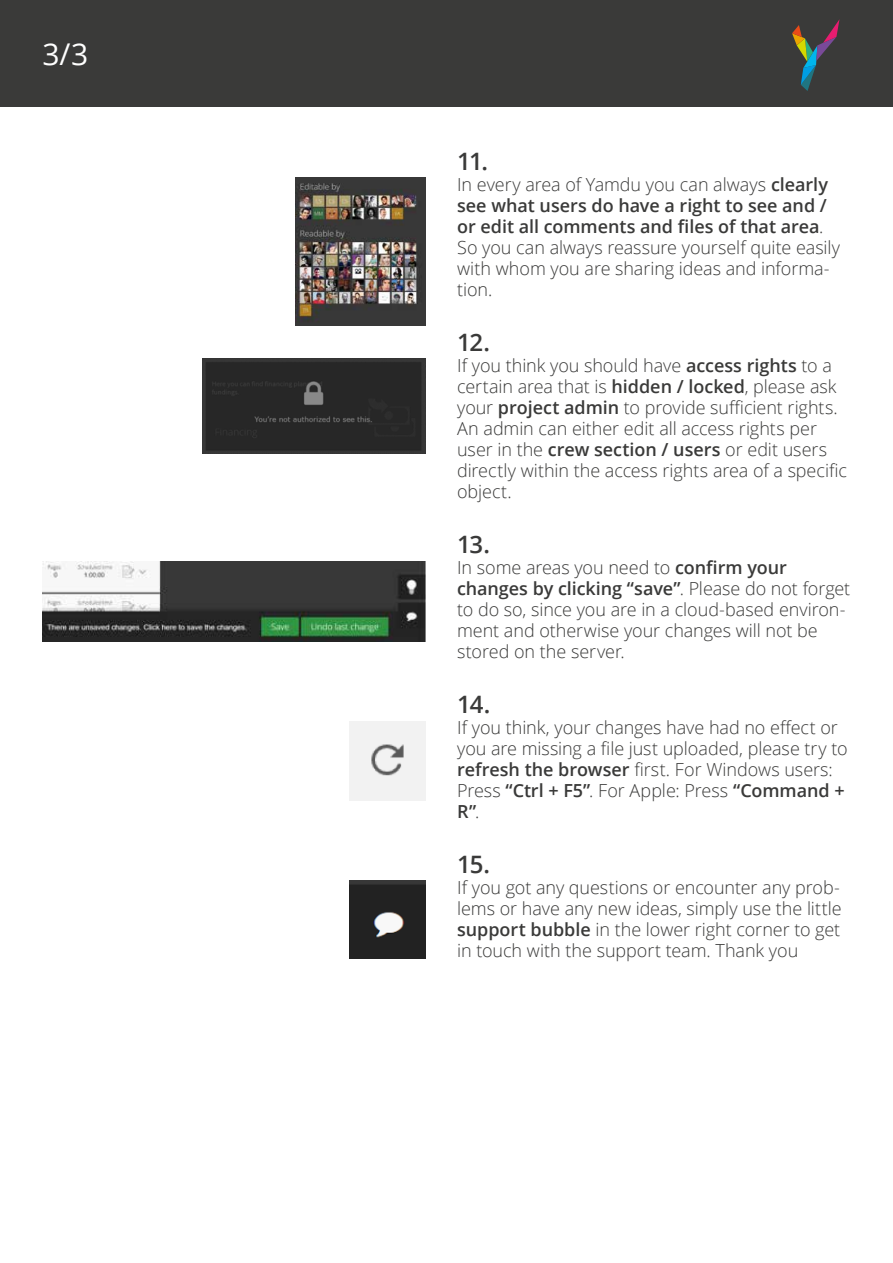
<style>
.page{position:relative;width:893px;height:1263px;background:#fff}
.page>*{position:absolute;margin:0;border:0;box-sizing:border-box;transform-origin:0 0}
.t1{font:30px "Open Sans";color:#fff}
.t2{font:600 24px "Open Sans";letter-spacing:-.05em;color:#3a3a39}
.t3{font:300 18px/21px "Open Sans";letter-spacing:-.005em;color:#3a3a39}
.s1{font-weight:600}
</style>
<div class="page">
<img style="left:295px;top:178px;width:130px;height:147px">
<img style="left:202px;top:359px;width:223px;height:95px">
<img style="left:43px;top:561px;width:382px;height:80px">
<img style="left:350px;top:722px;width:75px;height:79px">
<img style="left:350px;top:880px;width:75px;height:79px">
<div style="left:0;top:0;width:893px;height:106px;background:#3a3a39"></div>
<svg style="left:792px;top:20px;width:47px;height:71px"></svg>
<h1 class="t1" style="left:43px;top:34px;width:47px">3/3</h1>
<h2 class="t2" style="left:457px;top:145px;width:33px">11.</h2>
<p class="t3" style="left:457px;top:173px;width:384px">In every area of Yamdu you can always <span class="s1">clearly see what users do have a right to see and / or edit all comments and files of that area</span>.<br>So you can always reassure yourself quite easily with whom you are sharing ideas and informa&shy;tion.</p>
<h2 class="t2" style="left:457px;top:326px;width:35px">12.</h2>
<p class="t3" style="left:457px;top:355px;width:392px">If you think you should have <span class="s1">access rights</span> to a certain area that is <span class="s1">hidden / locked</span>, please ask your <span class="s1">project admin</span> to provide sufficient rights.<br>An admin can either edit all access rights per user in the <span class="s1">crew section / users</span> or edit users directly within the access rights area of a specific object.</p>
<h2 class="t2" style="left:457px;top:528px;width:34px">13.</h2>
<p class="t3" style="left:457px;top:557px;width:395px">In some areas you need to <span class="s1">confirm your changes by clicking “save”</span>. Please do not forget to do so, since you are in a cloud-based environ&shy;ment and otherwise your changes will not be stored on the server.</p>
<h2 class="t2" style="left:457px;top:688px;width:35px">14.</h2>
<p class="t3" style="left:457px;top:717px;width:392px">If you think, your changes have had no effect or you are missing a file just uploaded, please try to <span class="s1">refresh the browser</span> first. For Windows users:<br>Press <span class="s1">“Ctrl + F5”</span>. For Apple: Press <span class="s1">“Command + R”</span>.</p>
<h2 class="t2" style="left:457px;top:848px;width:34px">15.</h2>
<p class="t3" style="left:457px;top:877px;width:386px;text-align:justify">If you got any questions or encounter any prob&shy;lems or have any new ideas, simply use the little <span class="s1">support bubble</span> in the lower right corner to get in touch with the support team. Thank you</p>
</div>
